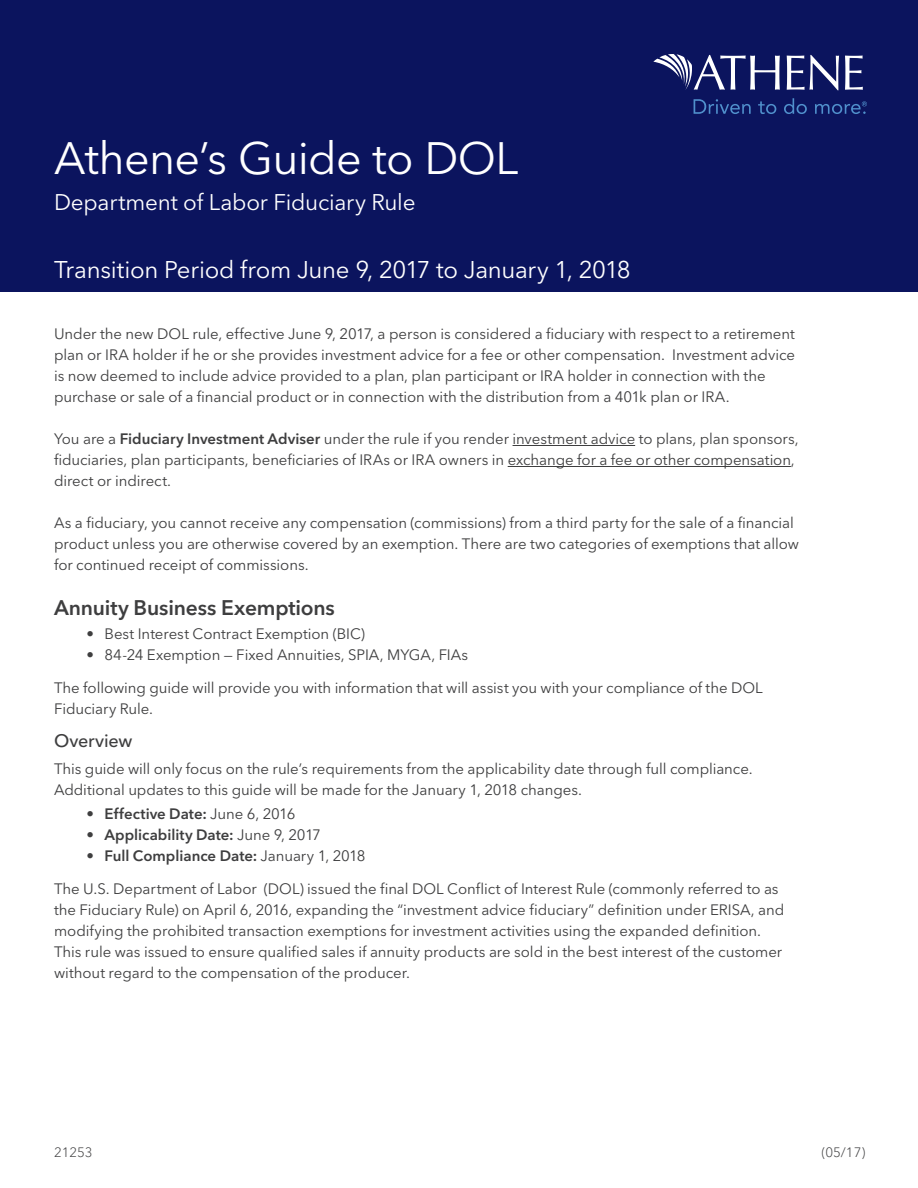
<style>
.page{position:relative;width:918px;height:1188px;background:#fff}
.page>*{position:absolute;margin:0;border:0;box-sizing:border-box;transform-origin:0 0}
.t1{font:45px "Avenir Next LT Pro";letter-spacing:-.015em;color:#fff}
.t2{font:24px "Avenir Next LT Pro";letter-spacing:-.015em;color:#fff}
.t3{font:22.5px "Avenir Next LT Pro";letter-spacing:-.01em;color:#fff}
.t4{font:600 21px "Avenir Next LT Pro";letter-spacing:-.01em;color:#3e3e3f}
.t5{font:500 18px "Avenir Next LT Pro";letter-spacing:-.015em;color:#3e3e3f}
.t6{font:15px/21px "Avenir Next LT Pro";letter-spacing:-.005em;color:#3e3e3f}
.t7{font:600 15px "Avenir Next LT Pro";color:#3e3e3f}
.t8{font:300 13.5px "Avenir Next LT Pro";color:#3e3e3f}
.s1{font-weight:600}
.s2{font-weight:500;font-style:italic}
.s3{font-weight:400}
</style>
<div class="page">
<hr style="left:513px;top:445px;width:122px;height:1px;background:#3e3e3f">
<hr style="left:508px;top:466px;width:283px;height:1px;background:#3e3e3f">
<div style="left:0;top:0;width:918px;height:292px;background:#0b145e"></div>
<svg style="left:787px;top:55px;width:52px;height:35px"></svg>
<svg style="left:845px;top:56px;width:18px;height:34px"></svg>
<svg style="left:653px;top:54px;width:127px;height:36px"></svg>
<svg style="left:694px;top:99px;width:57px;height:15px"></svg>
<svg style="left:758px;top:101px;width:18px;height:13px"></svg>
<svg style="left:784px;top:98px;width:23px;height:16px"></svg>
<svg style="left:815px;top:101px;width:52px;height:13px"></svg>
<h1 class="t1" style="left:54px;top:132px;width:466px">Athene’s Guide to DOL</h1>
<h3 class="t3" style="left:54px;top:189px;width:363px">Department of Labor Fiduciary Rule</h3>
<h2 class="t2" style="left:54px;top:255px;width:578px">Transition Period from June 9, 2017 to January 1, 2018</h2>
<p class="t6" style="left:54px;top:323px;width:743px">Under the new DOL rule, effective June 9, 2017, a person is considered a fiduciary with respect to a retirement plan or IRA holder if he or she provides investment advice for a fee or other compensation. Investment advice is now deemed to include advice provided to a plan, plan participant or IRA holder in connection with the purchase or sale of a financial product or in connection with the distribution from a 401k plan or IRA.</p>
<p class="t6" style="left:54px;top:428px;width:746px">You are a <span class="s1">Fiduciary Investment Adviser</span> under the rule if you render investment advice to plans, plan sponsors, fiduciaries, plan participants, beneficiaries of IRAs or IRA owners in exchange for a fee or other compensation, direct or indirect.</p>
<p class="t6" style="left:54px;top:512px;width:746px">As a fiduciary, you cannot receive any compensation (commissions) from a third party for the sale of a financial product unless you are otherwise covered by an exemption. There are two categories of exemptions that allow for continued receipt of commissions.</p>
<h3 class="t4" style="left:54px;top:595px;width:282px">Annuity Business Exemptions</h3>
<p class="t6" style="left:86px;top:623px;width:280px">• Best Interest Contract Exemption (BIC)</p>
<p class="t6" style="left:86px;top:644px;width:383px">• 84-24 Exemption — Fixed Annuities, SPIA, MYGA, FIAs</p>
<p class="t6" style="left:54px;top:677px;width:710px">The following guide will provide you with information that will assist you with your compliance of the DOL<br>Fiduciary Rule.</p>
<p class="t5" style="left:54px;top:730px;width:80px">Overview</p>
<p class="t6" style="left:54px;top:758px;width:700px">This guide will only focus on the rule’s requirements from the applicability date through full compliance.<br>Additional updates to this guide will be made for the January 1, 2018 changes.</p>
<p class="t7" style="left:86px;top:805px;width:211px"><span class="s2">•</span> Effective Date: <span class="s3">June 6, 2016</span></p>
<p class="t7" style="left:86px;top:826px;width:236px"><span class="s2">•</span> Applicability Date: <span class="s3">June 9, 2017</span></p>
<p class="t7" style="left:86px;top:847px;width:281px"><span class="s2">•</span> Full Compliance Date: <span class="s3">January 1, 2018</span></p>
<p class="t6" style="left:54px;top:878px;width:732px">The U.S. Department of Labor (DOL) issued the final DOL Conflict of Interest Rule (commonly referred to as the Fiduciary Rule) on April 6, 2016, expanding the “investment advice fiduciary” definition under ERISA, and modifying the prohibited transaction exemptions for investment activities using the expanded definition.<br>This rule was issued to ensure qualified sales if annuity products are sold in the best interest of the customer without regard to the compensation of the producer.</p>
<p class="t8" style="left:54px;top:1144px;width:40px">21253</p>
<p class="t8" style="left:821px;top:1144px;width:46px">(05/17)</p>
</div>
